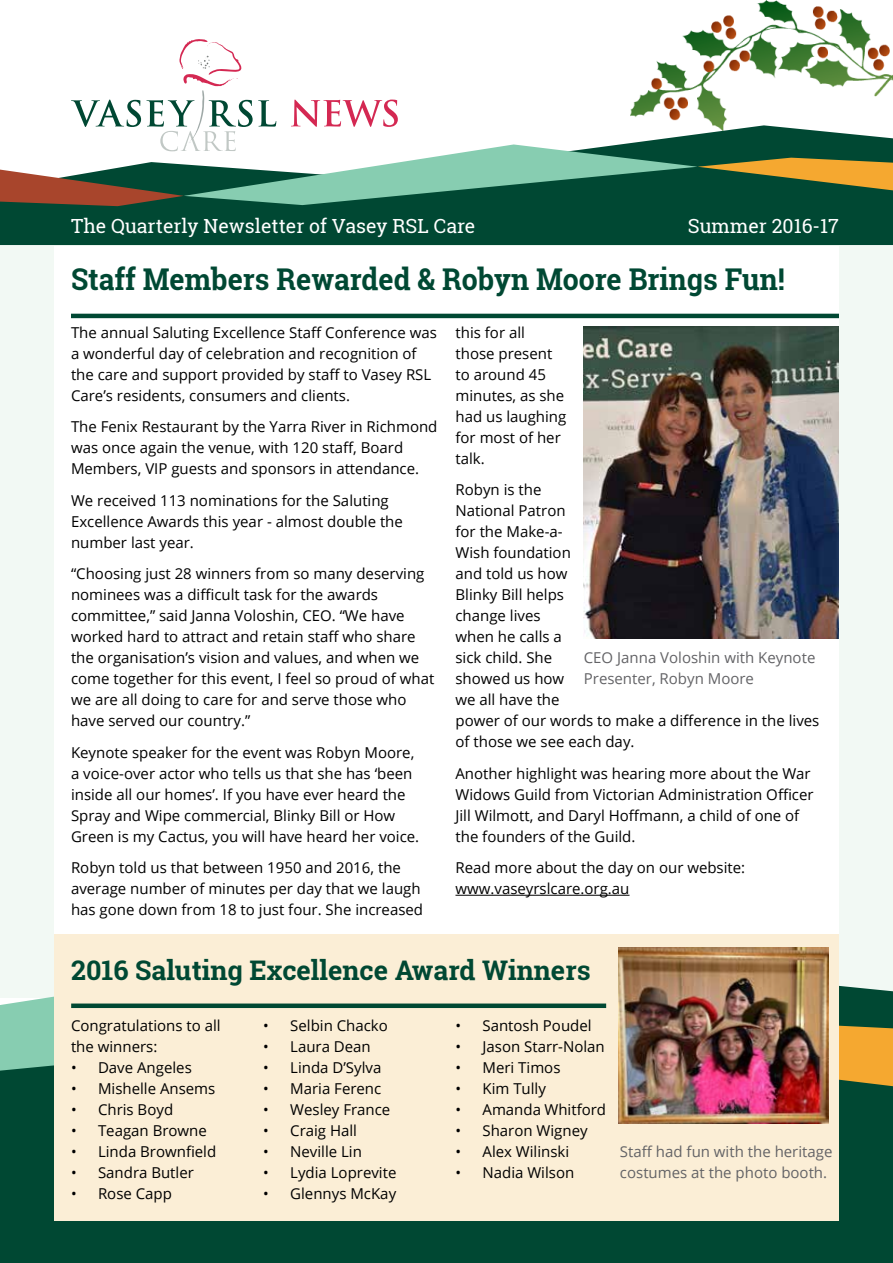
<style>
.page{position:relative;width:893px;height:1263px;background:#fff}
.page>*{position:absolute;margin:0;border:0;box-sizing:border-box;transform-origin:0 0}
.t1{font:700 30px "Roboto Slab";color:#004833;scale:.95 1}
.t2{font:700 27px "Roboto Slab";color:#004833}
.t3{font:19.5px "Roboto Slab";color:#fff}
.t4{font:15px/21px "Open Sans";color:#000}
.t5{font:15px/21px "Open Sans";color:#636366}
</style>
<div class="page">
<div style="left:0;top:245px;width:893px;height:752px;background:#f2f9f4"></div>
<div style="left:0;top:985px;width:893px;height:278px;background:#004833"></div>
<svg style="left:0;top:990px;width:893px;height:96px;background:#849c69"></svg>
<div style="left:54px;top:313px;width:785px;height:622px;background:#fff"></div>
<hr style="left:455px;top:895px;width:174px;height:1px;background:#000">
<div style="left:54px;top:246px;width:785px;height:71px;background:#fff"></div>
<hr style="left:71px;top:314px;width:768px;height:4px;background:#004833">
<img style="left:584px;top:327px;width:255px;height:312px">
<div style="left:54px;top:1009px;width:785px;height:211px;background:#fbeed6"></div>
<div style="left:54px;top:935px;width:785px;height:75px;background:#fbeed6"></div>
<div style="left:71px;top:1003px;width:535px;height:5px;background:#004833"></div>
<img style="left:619px;top:948px;width:209px;height:176px">
<img style="left:682px;top:0;width:189px;height:39px">
<div style="left:0;top:206px;width:893px;height:39px;background:#004833"></div>
<svg style="left:0;top:39px;width:893px;height:167px"></svg>
<h3 class="t3" style="left:71px;top:213px;width:406px">The Quarterly Newsletter of Vasey RSL Care</h3>
<h3 class="t3" style="left:688px;top:213px;width:153px">Summer 2016-17</h3>
<h1 class="t1" style="left:71px;top:259px;width:753px">Staff Members Rewarded &amp; Robyn Moore Brings Fun!</h1>
<p class="t4" style="left:71px;top:321px;width:367px">The annual Saluting Excellence Staff Conference was a wonderful day of celebration and recognition of the care and support provided by staff to Vasey RSL Care’s residents, consumers and clients.</p>
<p class="t4" style="left:71px;top:416px;width:368px">The Fenix Restaurant by the Yarra River in Richmond was once again the venue, with 120 staff, Board<br>Members, VIP guests and sponsors in attendance.</p>
<p class="t4" style="left:71px;top:489px;width:333px">We received 113 nominations for the Saluting<br>Excellence Awards this year - almost double the number last year.</p>
<p class="t4" style="left:71px;top:563px;width:365px">“Choosing just 28 winners from so many deserving nominees was a difficult task for the awards committee,” said Janna Voloshin, CEO. “We have worked hard to attract and retain staff who share the organisation’s vision and values, and when we come together for this event, I feel so proud of what we are all doing to care for and serve those who have served our country.”</p>
<p class="t4" style="left:71px;top:741px;width:350px">Keynote speaker for the event was Robyn Moore, a voice-over actor who tells us that she has ‘been inside all our homes’. If you have ever heard the Spray and Wipe commercial, Blinky Bill or How Green is my Cactus, you will have heard her voice.</p>
<p class="t4" style="left:71px;top:857px;width:354px">Robyn told us that between 1950 and 2016, the average number of minutes per day that we laugh has gone down from 18 to just four. She increased</p>
<p class="t4" style="left:455px;top:321px;width:112px">this for all those present to around 45 minutes, as she had us laughing for most of her talk.</p>
<p class="t4" style="left:455px;top:479px;width:365px">Robyn is the<br>National Patron<br>for the Make-a-<br>Wish foundation<br>and told us how<br>Blinky Bill helps<br>change lives<br>when he calls a<br>sick child. She<br>showed us how<br>we all have the<br>power of our words to make a difference in the lives of those we see each day.</p>
<p class="t4" style="left:455px;top:762px;width:360px">Another highlight was hearing more about the War Widows Guild from Victorian Administration Officer Jill Wilmott, and Daryl Hoffmann, a child of one of the founders of the Guild.</p>
<p class="t4" style="left:455px;top:857px;width:291px">Read more about the day on our website: www.vaseyrslcare.org.au</p>
<p class="t5" style="left:584px;top:647px;width:233px">CEO Janna Voloshin with Keynote<br>Presenter, Robyn Moore</p>
<h2 class="t2" style="left:71px;top:952px;width:521px">2016 Saluting Excellence Award Winners</h2>
<p class="t4" style="left:71px;top:1014px;width:151px">Congratulations to all the winners:</p>
<p class="t4" style="left:71px;top:1056px;width:122px">• Dave Angeles</p>
<p class="t4" style="left:71px;top:1077px;width:146px">• Mishelle Ansems</p>
<p class="t4" style="left:71px;top:1098px;width:104px">• Chris Boyd</p>
<p class="t4" style="left:71px;top:1119px;width:137px">• Teagan Browne</p>
<p class="t4" style="left:71px;top:1140px;width:147px">• Linda Brownfield</p>
<p class="t4" style="left:71px;top:1161px;width:124px">• Sandra Butler</p>
<p class="t4" style="left:71px;top:1182px;width:102px">• Rose Capp</p>
<p class="t4" style="left:263px;top:1014px;width:126px">• Selbin Chacko</p>
<p class="t4" style="left:263px;top:1035px;width:109px">• Laura Dean</p>
<p class="t4" style="left:263px;top:1056px;width:120px">• Linda D’Sylva</p>
<p class="t4" style="left:263px;top:1077px;width:120px">• Maria Ferenc</p>
<p class="t4" style="left:263px;top:1098px;width:129px">• Wesley France</p>
<p class="t4" style="left:263px;top:1119px;width:95px">• Craig Hall</p>
<p class="t4" style="left:263px;top:1140px;width:100px">• Neville Lin</p>
<p class="t4" style="left:263px;top:1161px;width:135px">• Lydia Loprevite</p>
<p class="t4" style="left:263px;top:1182px;width:134px">• Glennys McKay</p>
<p class="t4" style="left:455px;top:1014px;width:138px">• Santosh Poudel</p>
<p class="t4" style="left:455px;top:1035px;width:151px">• Jason Starr-Nolan</p>
<p class="t4" style="left:455px;top:1056px;width:107px">• Meri Timos</p>
<p class="t4" style="left:455px;top:1077px;width:92px">• Kim Tully</p>
<p class="t4" style="left:455px;top:1098px;width:152px">• Amanda Whitford</p>
<p class="t4" style="left:455px;top:1119px;width:134px">• Sharon Wigney</p>
<p class="t4" style="left:455px;top:1140px;width:115px">• Alex Wilinski</p>
<p class="t4" style="left:455px;top:1161px;width:120px">• Nadia Wilson</p>
<p class="t5" style="left:620px;top:1140px;width:214px">Staff had fun with the heritage costumes at the photo booth.</p>
</div>
